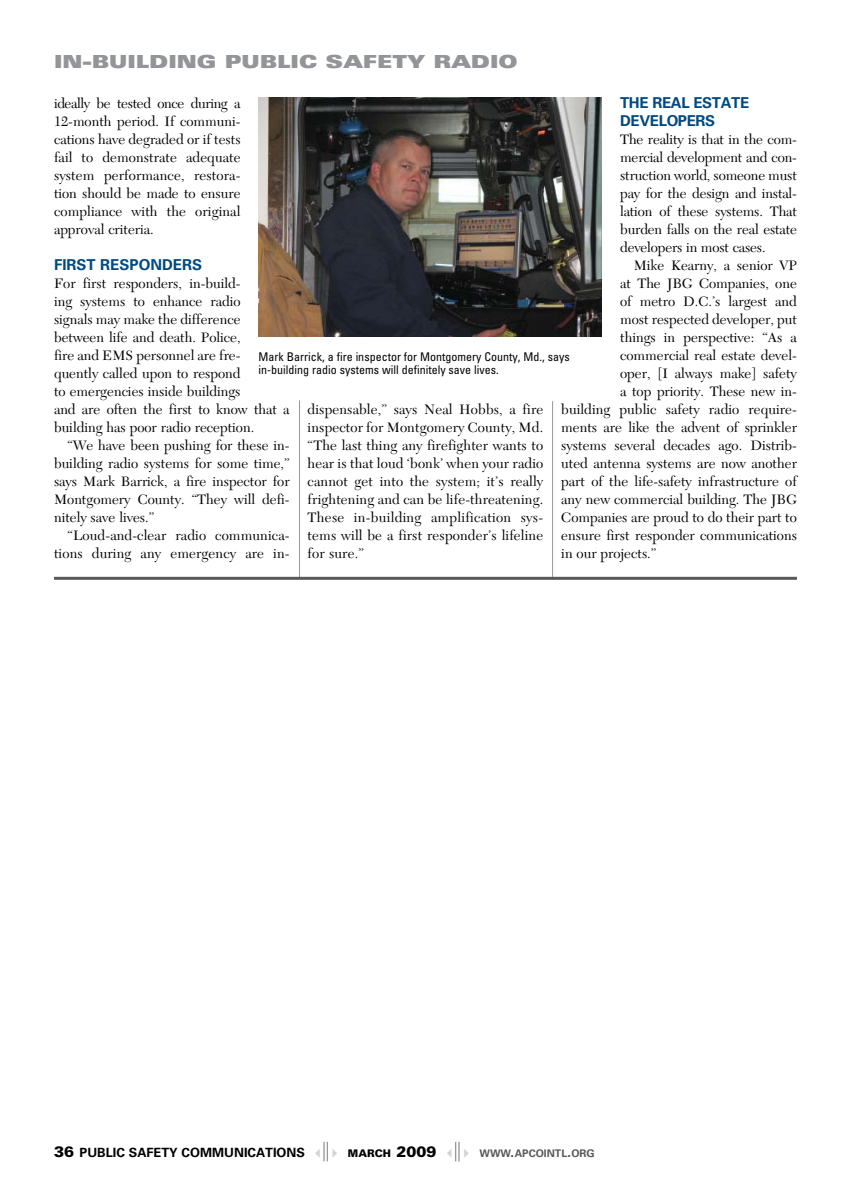
<style>
.page{position:relative;width:851px;height:1188px;background:#fff}
.page>*{position:absolute;margin:0;border:0;box-sizing:border-box;transform-origin:0 0}
.t1{font:900 expanded 18px "Univers";color:#939598}
.t2{font:700 15px/18px "Univers";letter-spacing:-.025em;color:#004981}
.t3{font:700 15px "Univers";color:#004981}
.t4{font:14.25px/18px "New Caledonia";color:#000;text-align:justify}
.t5{font:700 12.75px "Univers";color:#000}
.t6{font:condensed 12px/13.5px "Univers";color:#000}
.t7{font:700 10.5px "Univers";color:#58595b}
.s1{font-weight:900;font-size:15px}
.s2{font-family:"European Pi Three";font-weight:400;font-size:10.5px;color:#d1d3d4}
.s3{font-family:"European Pi Two";font-weight:400;font-size:18px;color:#58595b}
.s4{font-weight:900;font-size:10.5px}
.s5{font-size:10.5px;color:#58595b}
.s6{font-size:15px;color:#58595b}
.s7{font-size:15px}
</style>
<div class="page">
<hr style="left:552px;top:401px;width:1px;height:178px;background:#939598">
<hr style="left:299px;top:400px;width:1px;height:179px;background:#939598">
<img style="left:259px;top:98px;width:342px;height:238px">
<hr style="left:54px;top:577px;width:742px;height:3px;background:#58595b">
<p class="t1" style="left:54px;top:51px;width:465px">IN-BUI LDI NG PUBLIC SAFETY RADIO</p>
<p class="t4" style="left:54px;top:95px;width:188px">ideally be tested once during a 12-month period. If communi&shy;cations have degraded or if tests fail to demonstrate adequate system performance, restora&shy;tion should be made to ensure compliance with the original approval criteria.</p>
<p class="t3" style="left:54px;top:256px;width:149px">FIRST RESPONDERS</p>
<p class="t4" style="left:54px;top:275px;width:237px;text-align:left">For first responders, in-build-<br>ing systems to enhance radio<br>signals may make the difference between life and death. Police,<br>fire and EMS personnel are fre-<br>quently called upon to respond<br>to emergencies inside buildings<br>and are often the first to know that a building has poor radio reception.</p>
<p class="t4" style="left:54px;top:437px;width:237px;text-indent:13px">“We have been pushing for these in&shy;building radio systems for some time,” says Mark Barrick, a fire inspector for Montgomery County. “They will defi&shy;nitely save lives.”</p>
<p class="t4" style="left:54px;top:527px;width:237px;text-align:right">“Loud-and-clear radio communica&shy;tions during any emergency are in-</p>
<p class="t2" style="left:620px;top:94px;width:130px">THE REAL ESTATE<br>DEVELOPERS</p>
<p class="t4" style="left:620px;top:131px;width:178px">The reality is that in the com&shy;mercial development and con&shy;struction world, someone must pay for the design and instal&shy;lation of these systems. That burden falls on the real estate developers in most cases.</p>
<p class="t4" style="left:633px;top:257px;width:165px">Mike Kearny, a senior VP</p>
<p class="t4" style="left:620px;top:275px;width:178px">at The JBG Companies, one</p>
<p class="t4" style="left:620px;top:293px;width:178px">of metro D.C.’s largest and</p>
<p class="t4" style="left:620px;top:311px;width:178px">most respected developer, put</p>
<p class="t4" style="left:620px;top:329px;width:178px">things in perspective: “As a</p>
<p class="t4" style="left:620px;top:347px;width:178px">commercial real estate devel-</p>
<p class="t4" style="left:620px;top:365px;width:178px">oper, [I always make] safety</p>
<p class="t4" style="left:620px;top:383px;width:178px">a top priority. These new in-</p>
<p class="t4" style="left:561px;top:401px;width:237px">building public safety radio require-</p>
<p class="t4" style="left:561px;top:419px;width:237px">ments are like the advent of sprinkler</p>
<p class="t4" style="left:561px;top:437px;width:237px">systems several decades ago. Distrib-</p>
<p class="t4" style="left:561px;top:455px;width:237px">uted antenna systems are now another</p>
<p class="t4" style="left:561px;top:473px;width:237px">part of the life-safety infrastructure of</p>
<p class="t4" style="left:561px;top:491px;width:237px">any new commercial building. The JBG</p>
<p class="t4" style="left:561px;top:509px;width:237px">Companies are proud to do their part to</p>
<p class="t4" style="left:561px;top:527px;width:237px">ensure first responder communications</p>
<p class="t4" style="left:561px;top:545px;width:97px">in our projects.”</p>
<p class="t6" style="left:258px;top:350px;width:312px">Mark Barrick, a fire inspector for Montgomery County, Md., says in-building radio systems will definitely save lives.</p>
<p class="t4" style="left:307px;top:401px;width:237px">dispensable,” says Neal Hobbs, a fire inspector for Montgomery County, Md. “The last thing any firefighter wants to hear is that loud ‘bonk’ when your radio cannot get into the system; it’s really frightening and can be life-threatening.<br>These in-building amplification sys&shy;tems will be a first responder’s lifeline for sure.”</p>
<p class="t5" style="left:54px;top:1145px;width:468px"><span class="s1">36</span> PUBLIC SAFETY COMMUNICATIONS <span class="s2">B</span> <span class="s3">,</span> <span class="s2">A</span> <span class="s4">MARCH</span> <span class="s1">2009</span> <span class="s2">B</span> <span class="s3">,</span> <span class="s2">A</span> <span class="s5">WWW</span><span class="s6">.</span><span class="s5">APCOINTL</span></p>
<p class="t7" style="left:567px;top:1148px;width:29px"><span class="s7">.</span>ORG</p>
</div>
